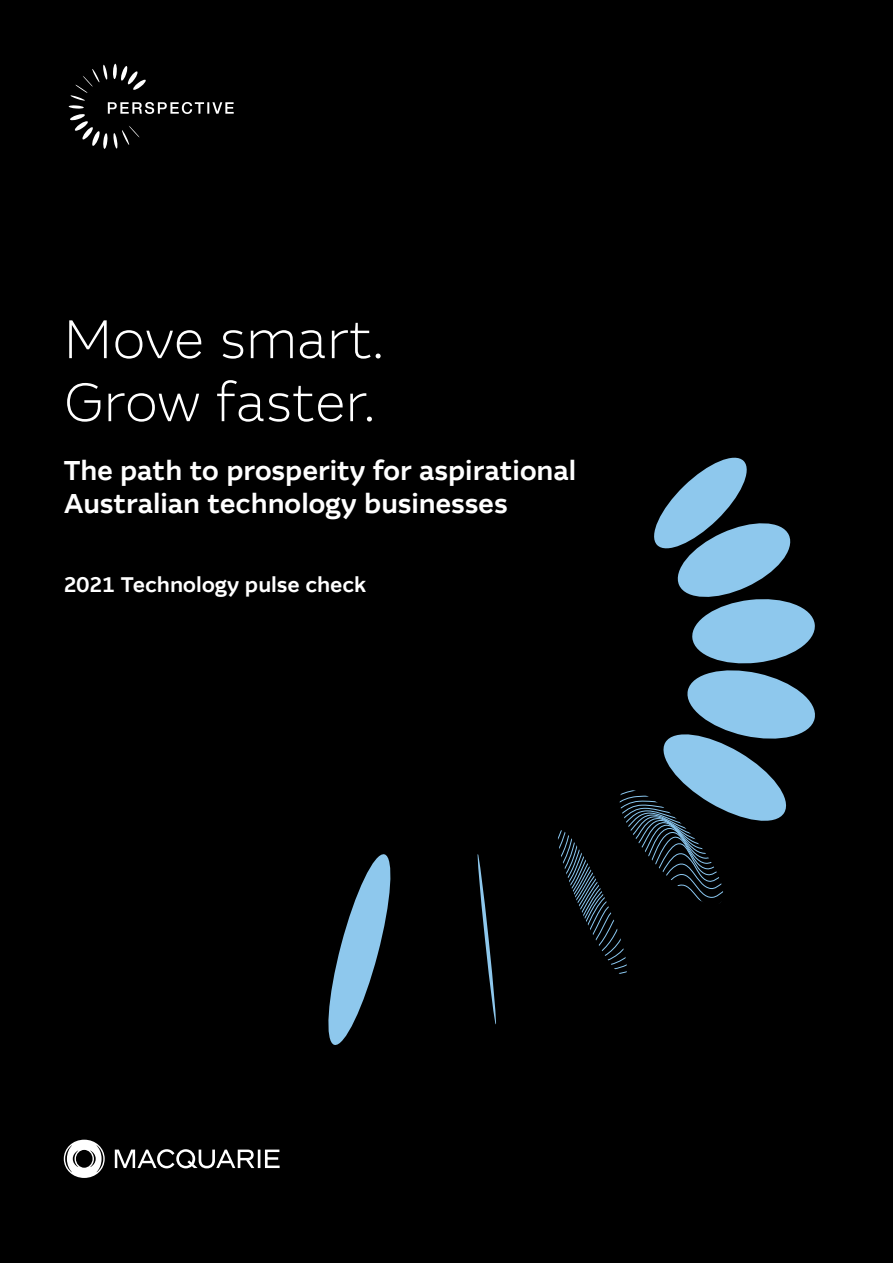
<style>
.page{position:relative;width:893px;height:1263px;background:#000}
.page>*{position:absolute;margin:0;border:0;box-sizing:border-box;transform-origin:0 0}
.t1{font:300 54px/63px "MCQ Global";color:#fff}
.t2{font:500 27px/33px "MCQ Global";color:#fff}
.t3{font:500 21px "MCQ Global";color:#fff}
</style>
<div class="page">
<svg style="left:69px;top:65px;width:165px;height:84px"></svg>
<svg style="left:328px;top:854px;width:63px;height:191px"></svg>
<svg style="left:557px;top:457px;width:258px;height:517px"></svg>
<svg style="left:477px;top:854px;width:19px;height:170px"></svg>
<svg style="left:64px;top:1140px;width:216px;height:38px"></svg>
<h1 class="t1" style="left:64px;top:308px;width:322px">Move smart.<br>Grow faster.</h1>
<p class="t2" style="left:64px;top:454px;width:514px">The path to prosperity for aspirational<br>Australian technology businesses</p>
<p class="t3" style="left:64px;top:572px;width:304px">2021 Technology pulse check</p>
</div>
